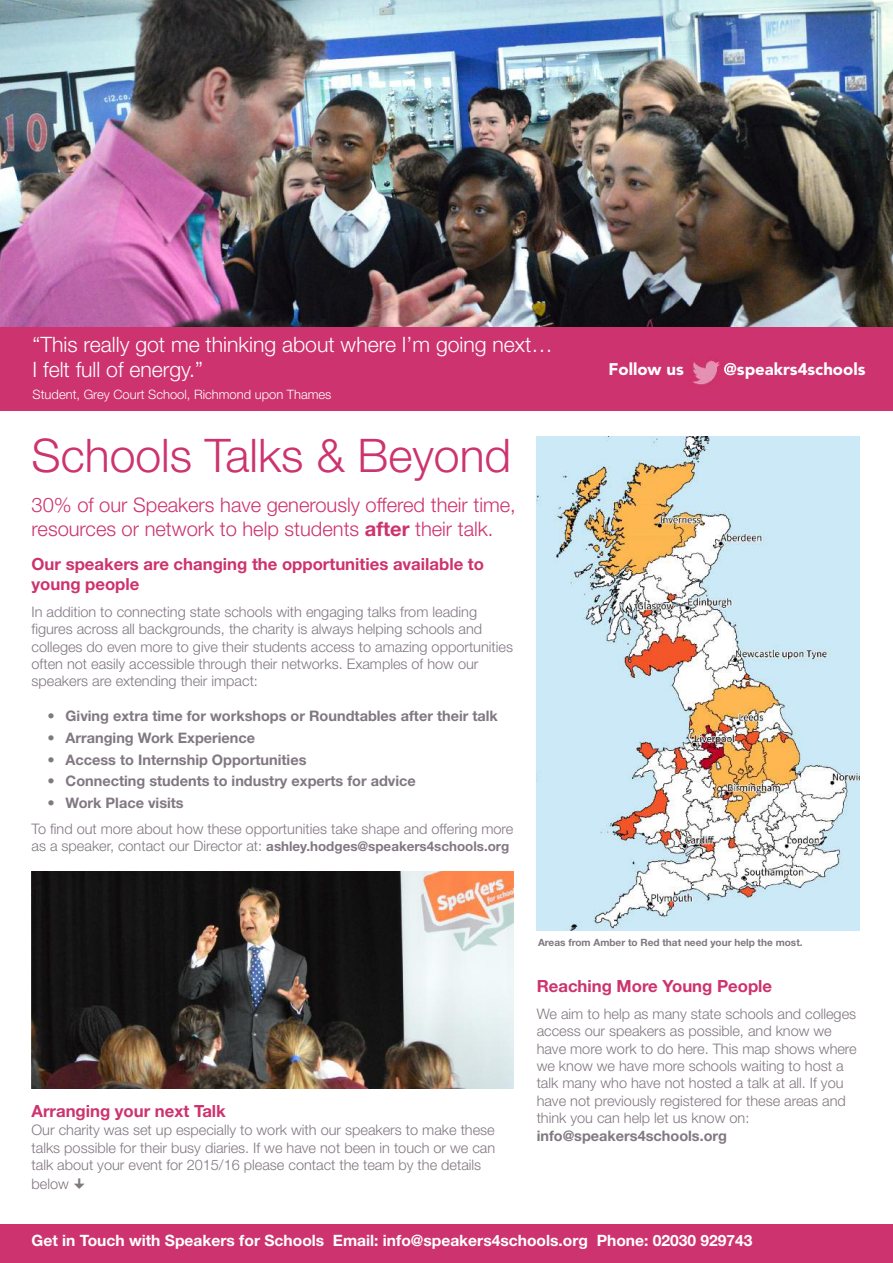
<style>
.page{position:relative;width:893px;height:1263px;background:#fff}
.page>*{position:absolute;margin:0;border:0;box-sizing:border-box;transform-origin:0 0}
.t1{font:300 46.35px "Helvetica Neue LT";color:#cd336e}
.t2{font:300 21.15px/24.6px "Helvetica Neue LT";color:#fff}
.t3{font:300 20.1px/23.4px "Helvetica Neue LT";color:#cd336e}
.t4{font:700 16.8px/20.1px "Helvetica Neue LT";color:#cd336e}
.t5{font:900 16.8px "Avenir";color:#fff}
.t6{font:700 15.6px "Helvetica Neue LT";color:#fff}
.t7{font:300 14.55px/17.4px "Helvetica Neue LT";color:#817881}
.t8{font:700 14.55px "Helvetica Neue LT";color:#817881}
.t9{font:700 13.35px "Helvetica Neue LT";color:#817881}
.t10{font:300 12.9px "Helvetica Neue LT";color:#fff}
.t11{font:700 10.05px "Helvetica Neue LT";color:#817881}
.s1{font-weight:700}
.s2{font-weight:300;font-size:14.55px}
</style>
<div class="page">
<img style="left:0;top:0;width:893px;height:328px">
<img style="left:536px;top:436px;width:324px;height:495px">
<img style="left:32px;top:871px;width:482px;height:218px">
<div style="left:0;top:328px;width:893px;height:83px;background:#cd336e"></div>
<div style="left:0;top:1224px;width:893px;height:39px;background:#cd336e"></div>
<img style="left:692px;top:357px;width:28px;height:28px">
<svg style="left:724px;top:363px;width:4px;height:12px"></svg>
<h2 class="t2" style="left:33px;top:334px;width:521px">“This really got me thinking about where I’m going next…<br>I felt full of energy.”</h2>
<p class="t10" style="left:33px;top:390px;width:300px">Student, Grey Court School, Richmond upon Thames</p>
<h1 class="t1" style="left:32px;top:438px;width:481px">Schools Talks &amp; Beyond</h1>
<h3 class="t3" style="left:32px;top:495px;width:486px">30% of our Speakers have generously offered their time, resources or network to help students <span class="s1">after</span> their talk.</h3>
<p class="t4" style="left:32px;top:555px;width:454px">Our speakers are changing the opportunities available to young people</p>
<p class="t7" style="left:32px;top:604px;width:483px">In addition to connecting state schools with engaging talks from leading figures across all backgrounds, the charity is always helping schools and colleges do even more to give their students access to amazing opportunities often not easily accessible through their networks. Examples of how our speakers are extending their impact:</p>
<p class="t8" style="left:47px;top:711px;width:452px">• Giving extra time for workshops or Roundtables after their talk</p>
<p class="t8" style="left:47px;top:732px;width:209px">• Arranging Work Experience</p>
<p class="t8" style="left:47px;top:754px;width:261px">• Access to Internship Opportunities</p>
<p class="t8" style="left:47px;top:776px;width:370px">• Connecting students to industry experts for advice</p>
<p class="t8" style="left:47px;top:797px;width:138px">• Work Place visits</p>
<p class="t7" style="left:32px;top:821px;width:483px">To find out more about how these opportunities take shape and offering more</p>
<p class="t9" style="left:32px;top:841px;width:479px"><span class="s2">as a speaker, contact our Director at:</span> ashley.hodges@speakers4schools.org</p>
<p class="t5" style="left:609px;top:362px;width:77px">Follow us</p>
<p class="t5" style="left:723px;top:362px;width:143px">@speakrs4schools</p>
<p class="t4" style="left:32px;top:1102px;width:196px">Arranging your next Talk</p>
<p class="t7" style="left:32px;top:1123px;width:465px">Our charity was set up especially to work with our speakers to make these talks possible for their busy diaries. If we have not been in touch or we can talk about your event for 2015/16 please contact the team by the details below ▪</p>
<p class="t11" style="left:538px;top:939px;width:266px">Areas from Amber to Red that need your help the most.</p>
<p class="t4" style="left:537px;top:977px;width:237px">Reaching More Young People</p>
<p class="t7" style="left:537px;top:1006px;width:322px">We aim to help as many state schools and colleges access our speakers as possible, and know we have more work to do here. This map shows where we know we have more schools waiting to host a talk many who have not hosted a talk at all. If you have not previously registered for these areas and think you can help let us know on:</p>
<p class="t8" style="left:537px;top:1130px;width:192px">info@speakers4schools.org</p>
<p class="t6" style="left:32px;top:1235px;width:722px">Get in Touch with Speakers for Schools Email: info@speakers4schools.org Phone: 02030 929743</p>
</div>
